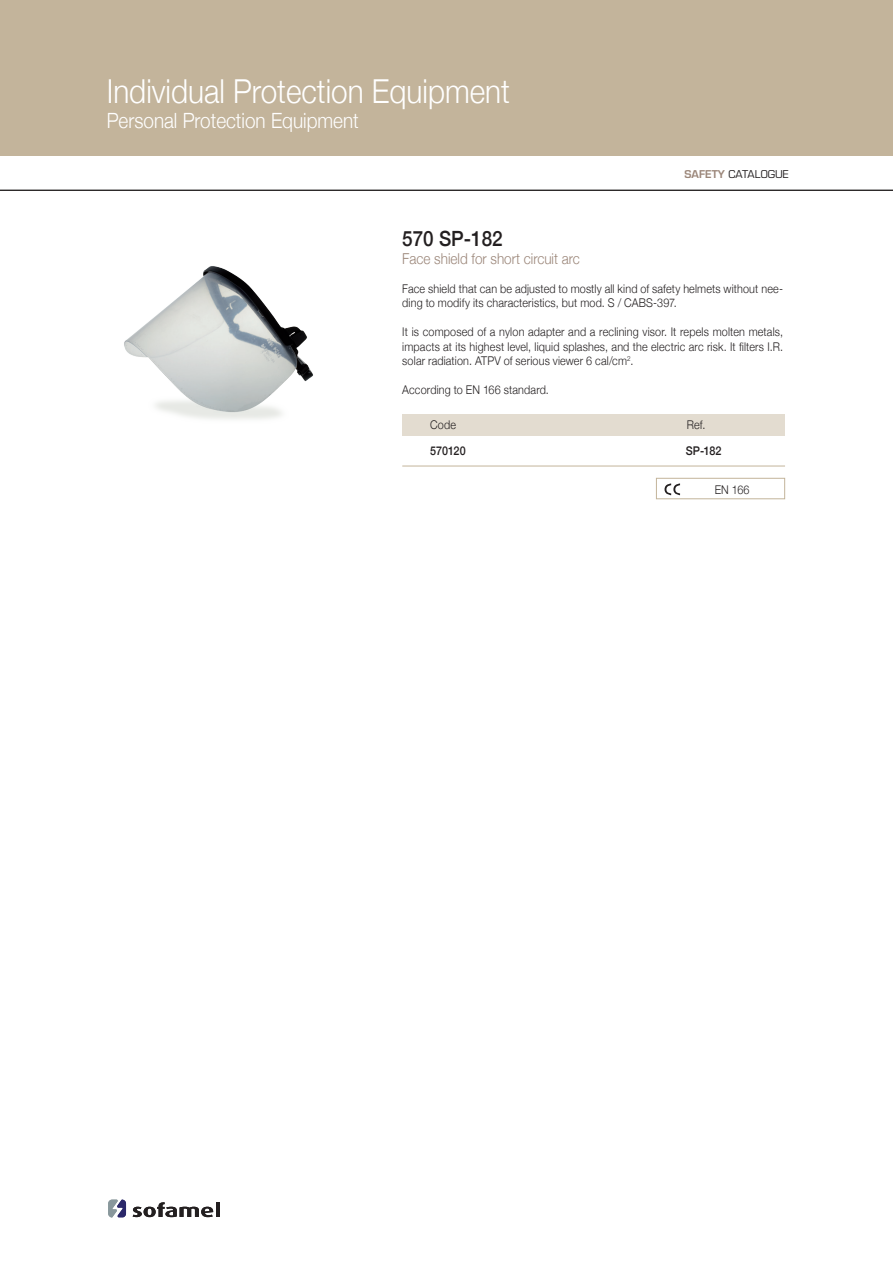
<style>
.page{position:relative;width:893px;height:1261px;background:#fff}
.page>*{position:absolute;margin:0;border:0;box-sizing:border-box;transform-origin:0 0}
.t1{font:300 33px "Helvetica Neue";color:#fff;scale:.9 1}
.t2{font:300 21px "Helvetica Neue";color:#fff;scale:.9 1}
.t3{font:500 21px "Helvetica Neue";color:#231f20;scale:.9 1}
.t4{font:300 15px "Helvetica Neue";color:#9b8679;scale:.9 1}
.t5{font:300 12px/14.4px "Helvetica Neue";letter-spacing:.015em;color:#231f20;scale:.9 1}
.t6{font:500 12px "Helvetica Neue";letter-spacing:.005em;color:#231f20;scale:.9 1}
.t7{font:10.5px "Eurostile";color:#231f20}
.s1{font-weight:600;color:#9b8679}
</style>
<div class="page">
<div style="left:0;top:0;width:893px;height:155px;background:#c3b49b"></div>
<svg style="left:133px;top:1202px;width:80px;height:15px"></svg>
<svg style="left:216px;top:1202px;width:3px;height:15px"></svg>
<svg style="left:108px;top:1199px;width:18px;height:18px"></svg>
<hr style="left:0;top:190px;width:893px;height:1px;background:#231f20">
<div style="left:402px;top:414px;width:383px;height:21px;background:#e3dcd0"></div>
<hr style="left:402px;top:466px;width:383px;height:1px;background:#c3b49b">
<svg style="left:664px;top:483px;width:16px;height:12px"></svg>
<div style="left:656px;top:478px;width:129px;height:21px;border:1px solid #c3b49b"></div>
<img style="left:124px;top:266px;width:189px;height:154px">
<h1 class="t1" style="left:107px;top:65px;width:450px">Individual Protection Equipment</h1>
<h2 class="t2" style="left:107px;top:104px;width:282px">Personal Protection Equipment</h2>
<p class="t7" style="left:684px;top:167px;width:106px"><span class="s1">SAFETY</span> CATALOGUE</p>
<h2 class="t3" style="left:402px;top:222px;width:113px">570 SP-182</h2>
<p class="t4" style="left:402px;top:247px;width:199px">Face shield for short circuit arc</p>
<p class="t5" style="left:402px;top:281px;width:425px">Face shield that can be adjusted to mostly all kind of safety helmets without nee&shy;ding to modify its characteristics, but mod. S / CABS-397.</p>
<p class="t5" style="left:402px;top:324px;width:425px;text-align:justify">It is composed of a nylon adapter and a reclining visor. It repels molten metals, impacts at its highest level, liquid splashes, and the electric arc risk. It filters I.R. solar radiation. ATPV of serious viewer 6 cal/cm<sup>2</sup>.</p>
<p class="t5" style="left:402px;top:381px;width:164px">According to EN 166 standard.</p>
<p class="t5" style="left:430px;top:417px;width:30px">Code</p>
<p class="t6" style="left:430px;top:441px;width:41px">570120</p>
<p class="t6" style="left:686px;top:441px;width:41px">SP-182</p>
<p class="t5" style="left:687px;top:417px;width:22px">Ref.</p>
<p class="t5" style="left:715px;top:481px;width:40px">EN 166</p>
</div>
